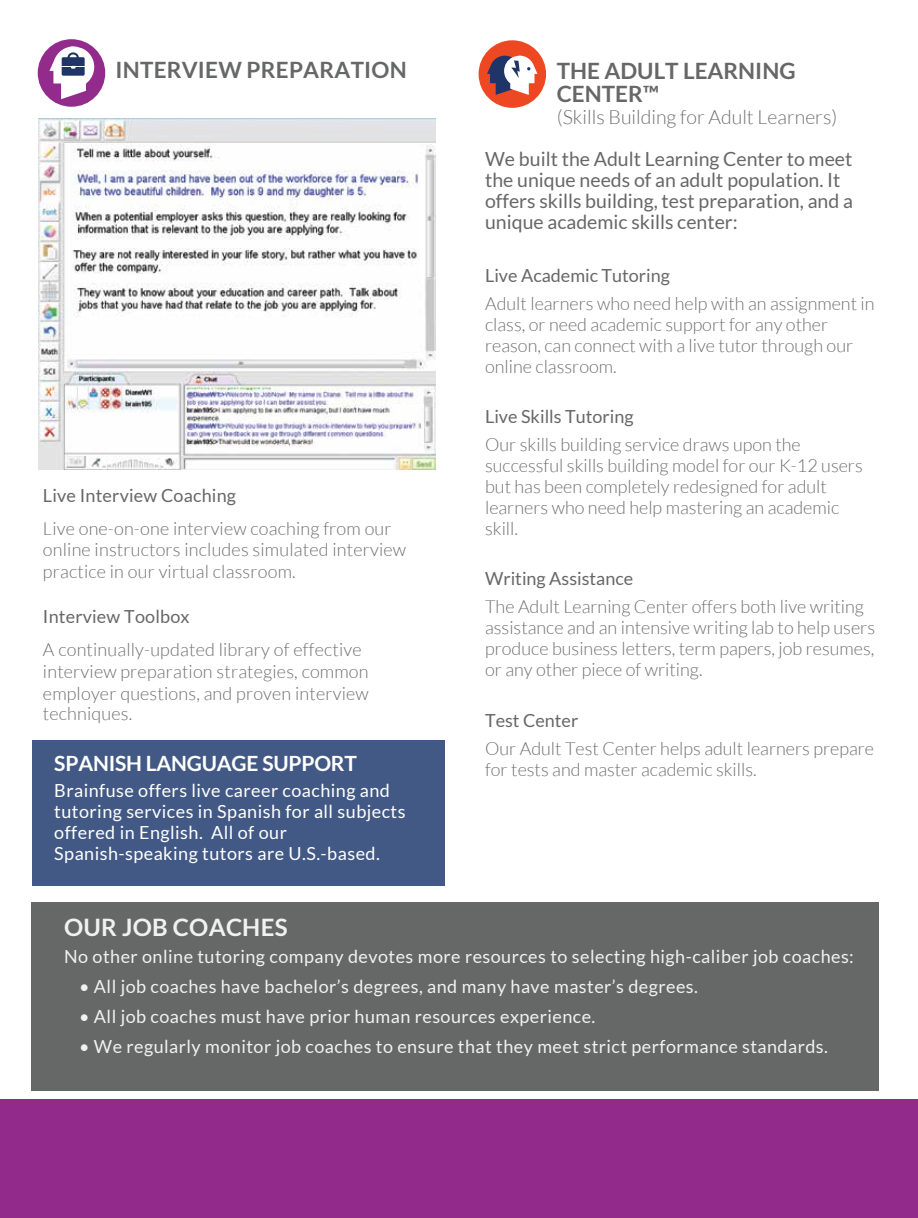
<style>
.page{position:relative;width:918px;height:1218px;background:#fff}
.page>*{position:absolute;margin:0;border:0;box-sizing:border-box;transform-origin:0 0}
.t1{font:700 24px "Lato";letter-spacing:.01em;color:#f1f1f2}
.t2{font:700 22.5px/22.5px "Lato";color:#676767}
.t3{font:700 22.5px "Lato";letter-spacing:.01em;color:#666767}
.t4{font:700 21px "Lato";letter-spacing:-.01em;color:#fff}
.t5{font:19.5px/21px "Lato";color:#666767}
.t6{font:300 19.5px "Lato";color:#6e6f71}
.t7{font:300 18px/21px "Lato";color:#6e6f71}
.t8{font:18px "Lato";letter-spacing:.025em;color:#f1f1f2}
.t9{font:300 18px/21.6px "Lato";letter-spacing:.01em;color:#6d6e71}
.t10{font:18px/21px "Lato";letter-spacing:.025em;color:#fff}
.t11{font:18px "Lato";color:#666767}
</style>
<div class="page">
<div style="left:32px;top:901px;width:847px;height:189px;background:#666767"></div>
<div style="left:0;top:1099px;width:918px;height:118px;background:#922a8b"></div>
<img style="left:38px;top:118px;width:397px;height:351px">
<div style="left:32px;top:739px;width:413px;height:146px;background:#425985"></div>
<div style="left:38px;top:39px;width:67px;height:68px;background:#932b8d;border-radius:50%"></div>
<svg style="left:49px;top:46px;width:45px;height:53px"></svg>
<div style="left:479px;top:40px;width:67px;height:68px;background:#ee4823;border-radius:50%"></div>
<svg style="left:487px;top:56px;width:50px;height:39px"></svg>
<p class="t3" style="left:116px;top:57px;width:293px">INTERVIEW PREPARATION</p>
<p class="t2" style="left:557px;top:59px;width:240px">THE ADULT LEARNING<br>CENTER™</p>
<p class="t6" style="left:557px;top:107px;width:282px">(Skills Building for Adult Learners)</p>
<p class="t5" style="left:485px;top:148px;width:369px">We built the Adult Learning Center to meet the unique needs of an adult population. It offers skills building, test preparation, and a unique academic skills center:</p>
<p class="t11" style="left:485px;top:265px;width:186px">Live Academic Tutoring</p>
<p class="t7" style="left:485px;top:293px;width:391px">Adult learners who need help with an assignment in class, or need academic support for any other reason, can connect with a live tutor through our online classroom.</p>
<p class="t11" style="left:485px;top:406px;width:150px">Live Skills Tutoring</p>
<p class="t7" style="left:485px;top:434px;width:379px">Our skills building service draws upon the successful skills building model for our K-12 users but has been completely redesigned for adult learners who need help mastering an academic skill.</p>
<p class="t11" style="left:485px;top:568px;width:150px">Writing Assistance</p>
<p class="t7" style="left:485px;top:596px;width:391px">The Adult Learning Center offers both live writing assistance and an intensive writing lab to help users produce business letters, term papers, job resumes, or any other piece of writing.</p>
<p class="t11" style="left:485px;top:710px;width:95px">Test Center</p>
<p class="t7" style="left:485px;top:738px;width:391px">Our Adult Test Center helps adult learners prepare</p>
<p class="t11" style="left:43px;top:485px;width:195px">Live Interview Coaching</p>
<p class="t9" style="left:43px;top:517px;width:365px">Live one-on-one interview coaching from our online instructors includes simulated interview practice in our virtual classroom.</p>
<p class="t11" style="left:43px;top:606px;width:148px">Interview Toolbox</p>
<p class="t9" style="left:43px;top:639px;width:327px">A continually-updated library of effective interview preparation strategies, common employer questions, and proven interview</p>
<p class="t9" style="left:43px;top:702px;width:91px">techniques.</p>
<p class="t4" style="left:54px;top:751px;width:304px">SPANISH LANGUAGE SUPPORT</p>
<p class="t7" style="left:485px;top:759px;width:273px">for tests and master academic skills.</p>
<p class="t10" style="left:54px;top:779px;width:353px">Brainfuse offers live career coaching and tutoring services in Spanish for all subjects offered in English. All of our Spanish-speaking tutors are U.S.-based.</p>
<h1 class="t1" style="left:64px;top:913px;width:225px">OUR JOB COACHES</h1>
<p class="t8" style="left:64px;top:946px;width:791px">No other online tutoring company devotes more resources to selecting high-caliber job coaches:</p>
<p class="t8" style="left:79px;top:976px;width:620px">• All job coaches have bachelor’s degrees, and many have master’s degrees.</p>
<p class="t8" style="left:79px;top:1006px;width:518px">• All job coaches must have prior human resources experience.</p>
<p class="t8" style="left:79px;top:1036px;width:750px">• We regularly monitor job coaches to ensure that they meet strict performance standards.</p>
</div>
